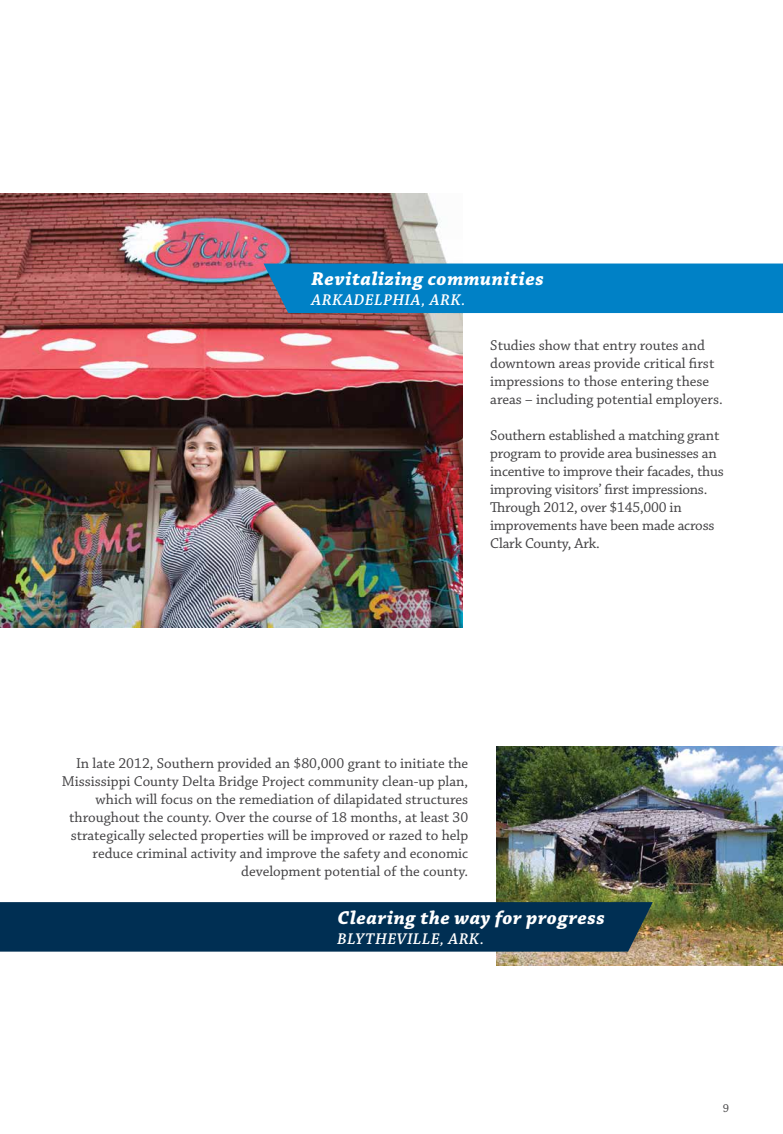
<style>
.page{position:relative;width:783px;height:1134px;background:#fff}
.page>*{position:absolute;margin:0;border:0;box-sizing:border-box;transform-origin:0 0}
.t1{font:19.5px "Chaparral Pro Bold It Capt";letter-spacing:.025em;color:#fff}
.t2{font:16.5px "Chaparral Pro Semibold It Subh";letter-spacing:.055em;color:#fff}
.t3{font:15px/18px "Chaparral Pro";color:#414042}
.t4{font:12px "Chaparral Pro";color:#414042}
</style>
<div class="page">
<img style="left:0;top:194px;width:462px;height:433px">
<img style="left:497px;top:746px;width:286px;height:220px">
<div style="left:264px;top:264px;width:519px;height:49px;background:#0081c6"></div>
<div style="left:0;top:902px;width:653px;height:50px;background:#002f53"></div>
<h1 class="t1" style="left:312px;top:267px;width:234px">Revitalizing communities</h1>
<p class="t2" style="left:312px;top:291px;width:155px">ARKADELPHIA, ARK.</p>
<p class="t3" style="left:490px;top:337px;width:234px">Studies show that entry routes and downtown areas provide critical first impressions to those entering these areas – including potential employers.</p>
<p class="t3" style="left:490px;top:427px;width:235px">Southern established a matching grant program to provide area businesses an incentive to improve their facades, thus improving visitors’ first impressions.<br>Through 2012, over $145,000 in improvements have been made across Clark County, Ark.</p>
<p class="t3" style="left:62px;top:755px;width:408px;text-align:right">In late 2012, Southern provided an $80,000 grant to initiate the Mississippi County Delta Bridge Project community clean-up plan, which will focus on the remediation of dilapidated structures throughout the county. Over the course of 18 months, at least 30 strategically selected properties will be improved or razed to help reduce criminal activity and improve the safety and economic development potential of the county.</p>
<h1 class="t1" style="left:338px;top:906px;width:269px">Clearing the way for progress</h1>
<p class="t2" style="left:338px;top:930px;width:148px">BLYTHEVILLE, ARK.</p>
<p class="t4" style="left:723px;top:1102px;width:8px">9</p>
</div>
